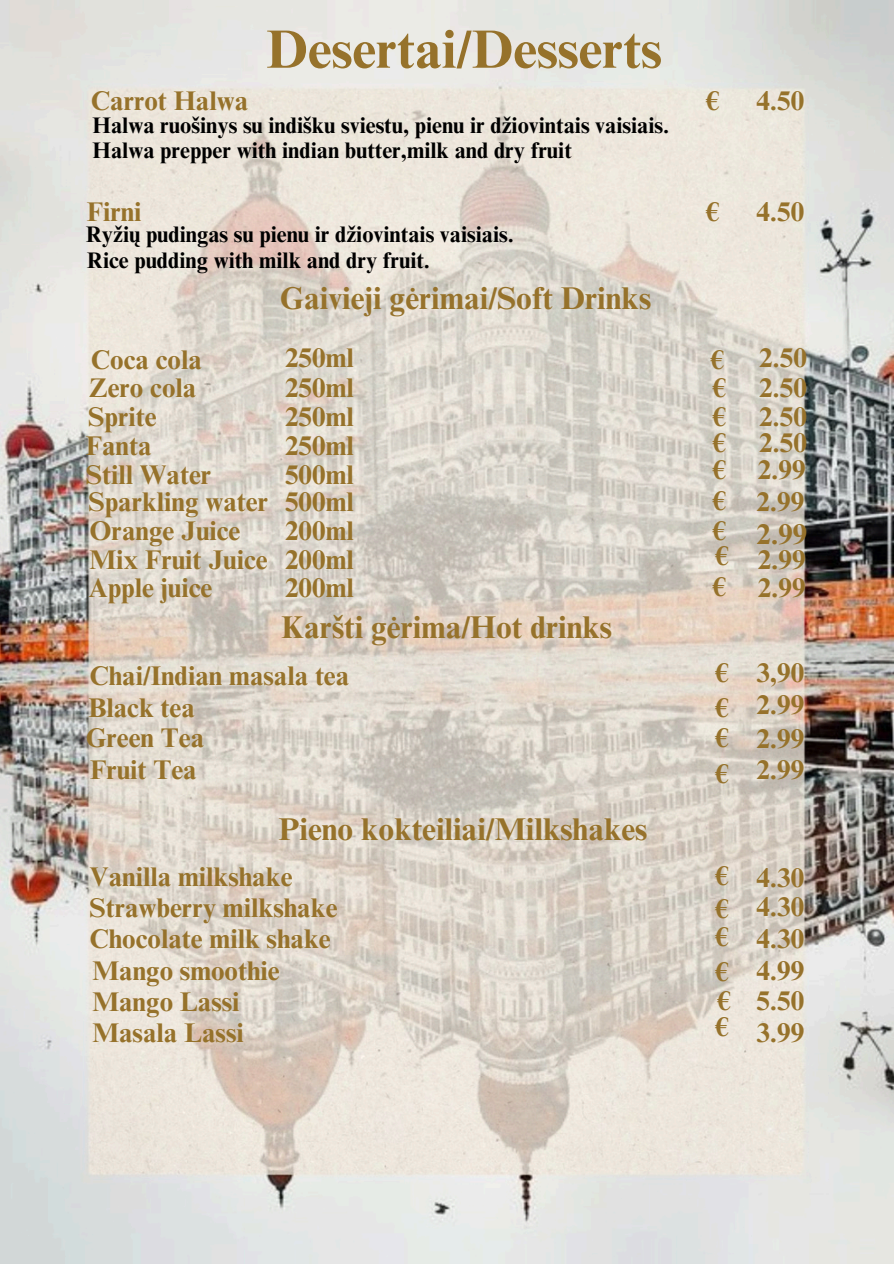
<style>
.page{position:relative;width:894px;height:1264px;background:#fff}
.page>*{position:absolute;margin:0;border:0;box-sizing:border-box;transform-origin:0 0}
.t1{font:700 54px "Times NRMT Pro";color:#96722b}
.t2{font:700 31.5px "Times NRMT Pro";color:#96722b}
.t3{font:700 28.5px "Times NRMT Pro";color:#96722b}
.t4{font:700 27px "Times NRMT Pro";color:#96722b}
.t5{font:700 22.5px "Times NRMT Pro";color:#000}
</style>
<div class="page">
<img style="left:0;top:0;width:893px;height:1263px">
<h1 class="t1" style="left:266px;top:29px;width:397px">Desertai/Desserts</h1>
<h3 class="t4" style="left:91px;top:91px;width:159px">Carrot Halwa</h3>
<p class="t4" style="left:756px;top:91px;width:49px">4.50</p>
<h3 class="t4" style="left:706px;top:91px;width:15px">€</h3>
<p class="t5" style="left:92px;top:116px;width:578px">Halwa ruošinys su indišku sviestu, pienu ir džiovintais vaisiais.</p>
<p class="t5" style="left:92px;top:142px;width:480px">Halwa prepper with indian butter,milk and dry fruit</p>
<p class="t4" style="left:87px;top:201px;width:56px">Firni</p>
<p class="t5" style="left:86px;top:226px;width:429px">Ryžių pudingas su pienu ir džiovintais vaisiais.</p>
<p class="t5" style="left:87px;top:252px;width:344px">Rice pudding with milk and dry fruit.</p>
<p class="t2" style="left:280px;top:286px;width:372px">Gaivieji gėrimai/Soft Drinks</p>
<h3 class="t4" style="left:706px;top:201px;width:15px">€</h3>
<p class="t4" style="left:756px;top:201px;width:49px">4.50</p>
<h3 class="t4" style="left:285px;top:347px;width:70px">250ml</h3>
<h3 class="t4" style="left:285px;top:377px;width:70px">250ml</h3>
<h3 class="t4" style="left:285px;top:407px;width:70px">250ml</h3>
<h3 class="t4" style="left:285px;top:435px;width:70px">250ml</h3>
<h3 class="t4" style="left:758px;top:347px;width:49px">2.50</h3>
<h3 class="t4" style="left:758px;top:377px;width:49px">2.50</h3>
<h3 class="t4" style="left:758px;top:407px;width:49px">2.50</h3>
<h3 class="t4" style="left:758px;top:433px;width:49px">2.50</h3>
<h3 class="t4" style="left:91px;top:349px;width:113px">Coca cola</h3>
<p class="t4" style="left:88px;top:377px;width:109px">Zero cola</p>
<p class="t4" style="left:88px;top:407px;width:70px">Sprite</p>
<h2 class="t4" style="left:86px;top:435px;width:67px">Fanta</h2>
<h3 class="t4" style="left:86px;top:464px;width:127px">Still Water</h3>
<h3 class="t4" style="left:88px;top:491px;width:181px">Sparkling water</h3>
<h3 class="t4" style="left:710px;top:349px;width:15px">€</h3>
<h3 class="t4" style="left:712px;top:377px;width:15px">€</h3>
<h3 class="t4" style="left:712px;top:407px;width:15px">€</h3>
<h3 class="t4" style="left:712px;top:433px;width:15px">€</h3>
<h3 class="t4" style="left:712px;top:460px;width:15px">€</h3>
<h3 class="t4" style="left:712px;top:490px;width:15px">€</h3>
<h2 class="t4" style="left:712px;top:521px;width:15px">€</h2>
<h3 class="t4" style="left:715px;top:545px;width:15px">€</h3>
<h3 class="t4" style="left:712px;top:576px;width:15px">€</h3>
<h3 class="t4" style="left:285px;top:464px;width:70px">500ml</h3>
<h3 class="t4" style="left:757px;top:460px;width:49px">2.99</h3>
<h3 class="t4" style="left:285px;top:491px;width:70px">500ml</h3>
<h3 class="t4" style="left:756px;top:491px;width:49px">2.99</h3>
<h3 class="t4" style="left:89px;top:521px;width:152px">Orange Juice</h3>
<h3 class="t4" style="left:285px;top:521px;width:70px">200ml</h3>
<h3 class="t3" style="left:756px;top:523px;width:52px">2.99</h3>
<h3 class="t4" style="left:89px;top:549px;width:180px">Mix Fruit Juice</h3>
<h2 class="t4" style="left:285px;top:549px;width:70px">200ml</h2>
<h3 class="t4" style="left:757px;top:549px;width:49px">2.99</h3>
<p class="t4" style="left:88px;top:577px;width:126px">Apple juice</p>
<p class="t4" style="left:285px;top:577px;width:70px">200ml</p>
<p class="t4" style="left:757px;top:577px;width:49px">2.99</p>
<h3 class="t2" style="left:281px;top:615px;width:332px">Karšti gėrima/Hot drinks</h3>
<h3 class="t4" style="left:89px;top:666px;width:261px">Chai/Indian masala tea</h3>
<h3 class="t4" style="left:756px;top:662px;width:49px">3,90</h3>
<h2 class="t4" style="left:88px;top:697px;width:108px">Black tea</h2>
<h3 class="t4" style="left:756px;top:694px;width:49px">2.99</h3>
<h3 class="t4" style="left:86px;top:728px;width:120px">Green Tea</h3>
<h3 class="t4" style="left:756px;top:728px;width:49px">2.99</h3>
<h3 class="t4" style="left:90px;top:759px;width:108px">Fruit Tea</h3>
<h3 class="t4" style="left:756px;top:759px;width:49px">2.99</h3>
<h3 class="t2" style="left:278px;top:817px;width:370px">Pieno kokteiliai/Milkshakes</h3>
<p class="t4" style="left:89px;top:867px;width:204px">Vanilla milkshake</p>
<p class="t4" style="left:756px;top:868px;width:49px">4.30</p>
<p class="t4" style="left:89px;top:897px;width:249px">Strawberry milkshake</p>
<p class="t4" style="left:756px;top:896px;width:49px">4.30</p>
<p class="t4" style="left:89px;top:929px;width:243px">Chocolate milk shake</p>
<p class="t4" style="left:756px;top:929px;width:49px">4.30</p>
<p class="t4" style="left:92px;top:960px;width:189px">Mango smoothie</p>
<p class="t4" style="left:756px;top:960px;width:49px">4.99</p>
<p class="t4" style="left:92px;top:991px;width:149px">Mango Lassi</p>
<p class="t4" style="left:756px;top:990px;width:49px">5.50</p>
<p class="t4" style="left:92px;top:1022px;width:153px">Masala Lassi</p>
<p class="t4" style="left:756px;top:1022px;width:49px">3.99</p>
<h3 class="t4" style="left:715px;top:662px;width:15px">€</h3>
<h3 class="t4" style="left:715px;top:697px;width:15px">€</h3>
<h3 class="t4" style="left:715px;top:728px;width:15px">€</h3>
<h3 class="t4" style="left:715px;top:763px;width:15px">€</h3>
<h3 class="t4" style="left:715px;top:865px;width:15px">€</h3>
<h3 class="t4" style="left:715px;top:898px;width:15px">€</h3>
<h3 class="t4" style="left:715px;top:926px;width:15px">€</h3>
<h3 class="t4" style="left:715px;top:961px;width:15px">€</h3>
<h3 class="t4" style="left:717px;top:990px;width:15px">€</h3>
<h3 class="t4" style="left:715px;top:1017px;width:15px">€</h3>
</div>
